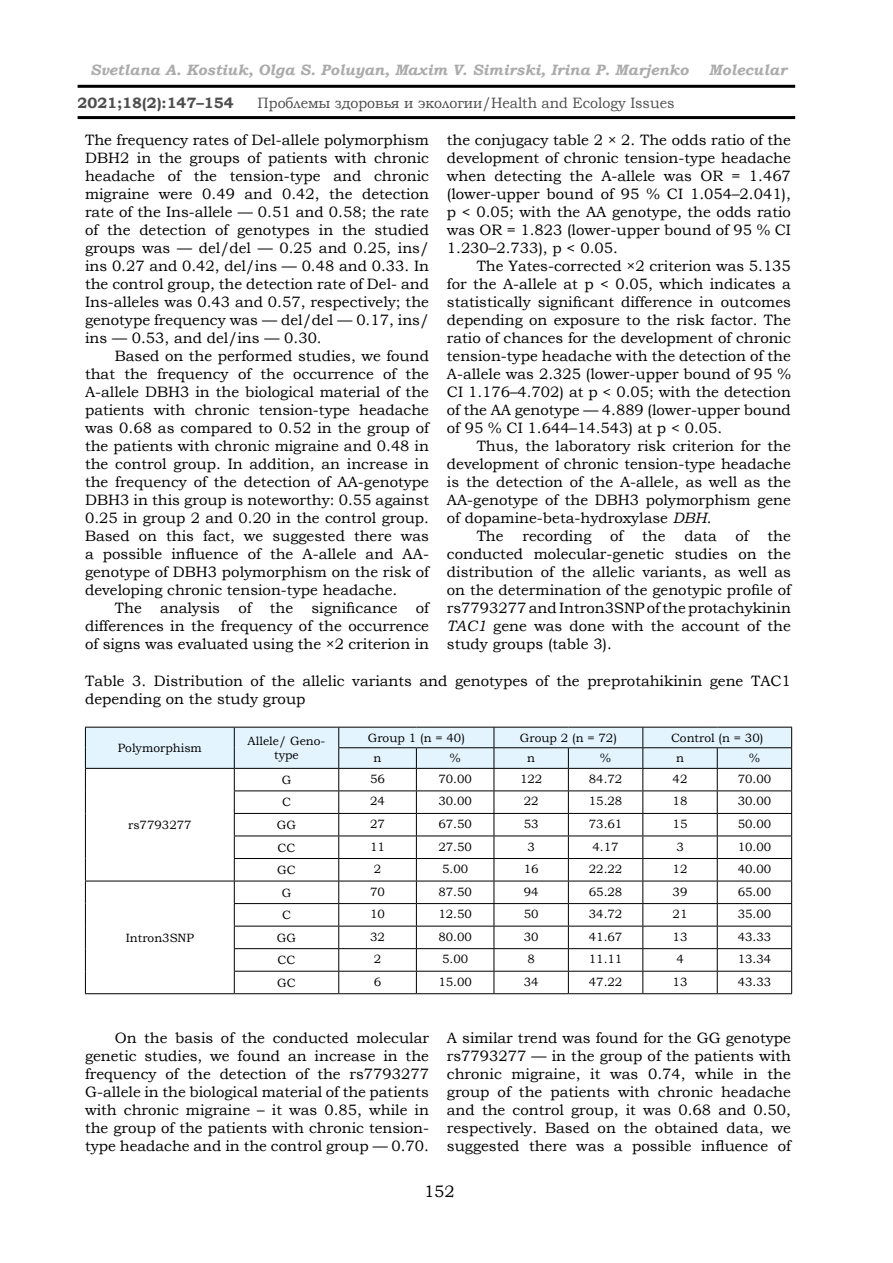
<style>
.page{position:relative;width:893px;height:1263px;background:#fff}
.page>*{position:absolute;margin:0;border:0;box-sizing:border-box;transform-origin:0 0}
.t1{font:16.5px "Bookman Old Style";color:#000}
.ТЕЛО{font:15px/18px "Bookman Old Style";color:#000;text-align:justify}
.ТАБЛИЦА_название{font:15px/18px "Bookman Old Style";color:#000}
.t2{font:italic 700 15px "Bookman Old Style";color:#878787}
.ТЕЛО-2{font:15px "Bookman Old Style";color:#000;scale:.95 1}
.t3{font:700 15px "Bookman Old Style";color:#000}
.t4{font:12px/13.5px "Bookman Old Style";color:#000;text-align:center}
.s1{font-style:italic}
</style>
<div class="page">
<hr style="left:78px;top:116px;width:717px;height:3px;background:#000">
<hr style="left:78px;top:85px;width:717px;height:3px;background:#000">
<svg style="left:85px;top:727px;width:707px;height:266px"></svg>
<hr style="left:85px;top:993px;width:149px;height:1px;background:#000">
<hr style="left:234px;top:993px;width:105px;height:1px;background:#000">
<hr style="left:339px;top:993px;width:77px;height:1px;background:#000">
<hr style="left:416px;top:993px;width:78px;height:1px;background:#000">
<hr style="left:494px;top:993px;width:74px;height:1px;background:#000">
<hr style="left:568px;top:993px;width:75px;height:1px;background:#000">
<hr style="left:643px;top:993px;width:74px;height:1px;background:#000">
<hr style="left:717px;top:993px;width:75px;height:1px;background:#000">
<p class="t2" style="left:90px;top:58px;width:600px">Svetlana A. Kostiuk, Olga S. Poluyan, Maxim V. Simirski, Irina P. Marjenko</p>
<p class="t2" style="left:709px;top:58px;width:79px">Molecular</p>
<p class="t3" style="left:78px;top:92px;width:157px">2021;18(2):147–154</p>
<p class="ТЕЛО-2" style="left:258px;top:93px;width:440px">Проблемы здоровья и экологии/Health and Ecology Issues</p>
<p class="ТЕЛО" style="left:85px;top:131px;width:345px">The frequency rates of Del-allele polymorphism DBH2 in the groups of patients with chronic headache of the tension-type and chronic migraine were 0.49 and 0.42, the detection rate of the Ins-allele — 0.51 and 0.58; the rate of the detection of genotypes in the studied groups was — del/del — 0.25 and 0.25, ins/ ins 0.27 and 0.42, del/ins — 0.48 and 0.33. In the control group, the detection rate of Del- and Ins-alleles was 0.43 and 0.57, respectively; the genotype frequency was — del/del — 0.17, ins/ ins — 0.53, and del/ins — 0.30.</p>
<p class="ТЕЛО" style="left:85px;top:347px;width:346px;text-indent:30px">Based on the performed studies, we found that the frequency of the occurrence of the A-allele DBH3 in the biological material of the patients with chronic tension-type headache was 0.68 as compared to 0.52 in the group of the patients with chronic migraine and 0.48 in the control group. In addition, an increase in the frequency of the detection of AA-genotype DBH3 in this group is noteworthy: 0.55 against 0.25 in group 2 and 0.20 in the control group.<br>Based on this fact, we suggested there was a possible influence of the A-allele and AA&shy;genotype of DBH3 polymorphism on the risk of developing chronic tension-type headache.</p>
<p class="ТЕЛО" style="left:85px;top:599px;width:346px;text-indent:30px">The analysis of the significance of differences in the frequency of the occurrence of signs was evaluated using the ×2 criterion in</p>
<p class="ТЕЛО" style="left:447px;top:131px;width:345px">the conjugacy table 2 × 2. The odds ratio of the development of chronic tension-type headache when detecting the A-allele was OR = 1.467 (lower-upper bound of 95 % CI 1.054–2.041), p &lt; 0.05; with the AA genotype, the odds ratio was OR = 1.823 (lower-upper bound of 95 % CI 1.230–2.733), p &lt; 0.05.</p>
<p class="ТЕЛО" style="left:447px;top:257px;width:345px;text-indent:30px">The Yates-corrected ×2 criterion was 5.135 for the A-allele at p &lt; 0.05, which indicates a statistically significant difference in outcomes depending on exposure to the risk factor. The ratio of chances for the development of chronic tension-type headache with the detection of the A-allele was 2.325 (lower-upper bound of 95 % CI 1.176–4.702) at p &lt; 0.05; with the detection of the AA genotype — 4.889 (lower-upper bound of 95 % CI 1.644–14.543) at p &lt; 0.05.</p>
<p class="ТЕЛО" style="left:447px;top:437px;width:345px;text-indent:30px">Thus, the laboratory risk criterion for the development of chronic tension-type headache is the detection of the A-allele, as well as the AA-genotype of the DBH3 polymorphism gene of dopamine-beta-hydroxylase <span class="s1">DBH</span>.</p>
<p class="ТЕЛО" style="left:477px;top:527px;width:28px">The</p>
<p class="ТЕЛО" style="left:522px;top:527px;width:71px">recording</p>
<p class="ТЕЛО" style="left:610px;top:527px;width:15px">of</p>
<p class="ТЕЛО" style="left:642px;top:527px;width:25px">the</p>
<p class="ТЕЛО" style="left:684px;top:527px;width:34px">data</p>
<p class="ТЕЛО" style="left:735px;top:527px;width:15px">of</p>
<p class="ТЕЛО" style="left:447px;top:527px;width:345px;text-indent:321px">the conducted molecular-genetic studies on the distribution of the allelic variants, as well as on the determination of the genotypic profile of rs7793277 and Intron3SNP of the protachykinin <span class="s1">TAC1</span> gene was done with the account of the study groups (table 3).</p>
<p class="ТАБЛИЦА_название" style="left:85px;top:672px;width:707px">Table 3. Distribution of the allelic variants and genotypes of the preprotahikinin gene TAC1 depending on the study group</p>
<p class="t4" style="left:118px;top:741px;width:85px">Polymorphism</p>
<p class="t4" style="left:248px;top:734px;width:79px">Allele/ Geno&shy;type</p>
<p class="t4" style="left:368px;top:731px;width:99px">Group 1 (n = 40)</p>
<p class="t4" style="left:520px;top:731px;width:99px">Group 2 (n = 72)</p>
<p class="t4" style="left:671px;top:731px;width:94px">Control (n = 30)</p>
<p class="t4" style="left:374px;top:751px;width:9px">n</p>
<p class="t4" style="left:450px;top:751px;width:12px">%</p>
<p class="t4" style="left:527px;top:751px;width:9px">n</p>
<p class="t4" style="left:600px;top:751px;width:12px">%</p>
<p class="t4" style="left:676px;top:751px;width:9px">n</p>
<p class="t4" style="left:749px;top:751px;width:12px">%</p>
<p class="t4" style="left:128px;top:818px;width:65px">rs7793277</p>
<p class="t4" style="left:126px;top:931px;width:70px">Intron3SNP</p>
<p class="t4" style="left:282px;top:773px;width:11px">G</p>
<p class="t4" style="left:370px;top:772px;width:16px">56</p>
<p class="t4" style="left:438px;top:772px;width:35px">70.00</p>
<p class="t4" style="left:520px;top:772px;width:24px">122</p>
<p class="t4" style="left:589px;top:772px;width:35px">84.72</p>
<p class="t4" style="left:673px;top:772px;width:16px">42</p>
<p class="t4" style="left:738px;top:772px;width:35px">70.00</p>
<p class="t4" style="left:282px;top:796px;width:10px">C</p>
<p class="t4" style="left:370px;top:795px;width:16px">24</p>
<p class="t4" style="left:438px;top:795px;width:35px">30.00</p>
<p class="t4" style="left:524px;top:795px;width:16px">22</p>
<p class="t4" style="left:589px;top:795px;width:35px">15.28</p>
<p class="t4" style="left:673px;top:795px;width:16px">18</p>
<p class="t4" style="left:738px;top:795px;width:35px">30.00</p>
<p class="t4" style="left:277px;top:818px;width:21px">GG</p>
<p class="t4" style="left:370px;top:817px;width:16px">27</p>
<p class="t4" style="left:438px;top:817px;width:35px">67.50</p>
<p class="t4" style="left:524px;top:817px;width:16px">53</p>
<p class="t4" style="left:589px;top:817px;width:35px">73.61</p>
<p class="t4" style="left:673px;top:817px;width:16px">15</p>
<p class="t4" style="left:738px;top:817px;width:35px">50.00</p>
<p class="t4" style="left:278px;top:841px;width:19px">CC</p>
<p class="t4" style="left:370px;top:840px;width:16px">11</p>
<p class="t4" style="left:438px;top:840px;width:35px">27.50</p>
<p class="t4" style="left:527px;top:840px;width:9px">3</p>
<p class="t4" style="left:592px;top:840px;width:28px">4.17</p>
<p class="t4" style="left:676px;top:840px;width:9px">3</p>
<p class="t4" style="left:738px;top:840px;width:35px">10.00</p>
<p class="t4" style="left:277px;top:863px;width:20px">GC</p>
<p class="t4" style="left:374px;top:862px;width:9px">2</p>
<p class="t4" style="left:442px;top:862px;width:28px">5.00</p>
<p class="t4" style="left:524px;top:862px;width:16px">16</p>
<p class="t4" style="left:589px;top:862px;width:35px">22.22</p>
<p class="t4" style="left:673px;top:862px;width:16px">12</p>
<p class="t4" style="left:738px;top:862px;width:35px">40.00</p>
<p class="t4" style="left:282px;top:886px;width:11px">G</p>
<p class="t4" style="left:370px;top:885px;width:16px">70</p>
<p class="t4" style="left:438px;top:885px;width:35px">87.50</p>
<p class="t4" style="left:524px;top:885px;width:16px">94</p>
<p class="t4" style="left:589px;top:885px;width:35px">65.28</p>
<p class="t4" style="left:673px;top:885px;width:16px">39</p>
<p class="t4" style="left:738px;top:885px;width:35px">65.00</p>
<p class="t4" style="left:282px;top:908px;width:10px">C</p>
<p class="t4" style="left:370px;top:907px;width:16px">10</p>
<p class="t4" style="left:438px;top:907px;width:35px">12.50</p>
<p class="t4" style="left:524px;top:907px;width:16px">50</p>
<p class="t4" style="left:589px;top:907px;width:35px">34.72</p>
<p class="t4" style="left:673px;top:907px;width:16px">21</p>
<p class="t4" style="left:738px;top:907px;width:35px">35.00</p>
<p class="t4" style="left:277px;top:931px;width:21px">GG</p>
<p class="t4" style="left:370px;top:930px;width:16px">32</p>
<p class="t4" style="left:438px;top:930px;width:35px">80.00</p>
<p class="t4" style="left:524px;top:930px;width:16px">30</p>
<p class="t4" style="left:589px;top:930px;width:35px">41.67</p>
<p class="t4" style="left:673px;top:930px;width:16px">13</p>
<p class="t4" style="left:738px;top:930px;width:35px">43.33</p>
<p class="t4" style="left:278px;top:953px;width:19px">CC</p>
<p class="t4" style="left:374px;top:952px;width:9px">2</p>
<p class="t4" style="left:442px;top:952px;width:28px">5.00</p>
<p class="t4" style="left:527px;top:952px;width:9px">8</p>
<p class="t4" style="left:589px;top:952px;width:35px">11.11</p>
<p class="t4" style="left:676px;top:952px;width:9px">4</p>
<p class="t4" style="left:738px;top:952px;width:35px">13.34</p>
<p class="t4" style="left:277px;top:976px;width:20px">GC</p>
<p class="t4" style="left:374px;top:975px;width:9px">6</p>
<p class="t4" style="left:438px;top:975px;width:35px">15.00</p>
<p class="t4" style="left:524px;top:975px;width:16px">34</p>
<p class="t4" style="left:589px;top:975px;width:35px">47.22</p>
<p class="t4" style="left:673px;top:975px;width:16px">13</p>
<p class="t4" style="left:738px;top:975px;width:35px">43.33</p>
<p class="ТЕЛО" style="left:85px;top:1029px;width:345px;text-indent:30px">On the basis of the conducted molecular genetic studies, we found an increase in the frequency of the detection of the rs7793277<br>G-allele in the biological material of the patients with chronic migraine – it was 0.85, while in the group of the patients with chronic tension&shy;type headache and in the control group — 0.70.</p>
<p class="ТЕЛО" style="left:447px;top:1029px;width:345px">A similar trend was found for the GG genotype rs7793277 — in the group of the patients with chronic migraine, it was 0.74, while in the group of the patients with chronic headache and the control group, it was 0.68 and 0.50, respectively. Based on the obtained data, we suggested there was a possible influence of</p>
<p class="t1" style="left:424px;top:1180px;width:32px">152</p>
</div>
